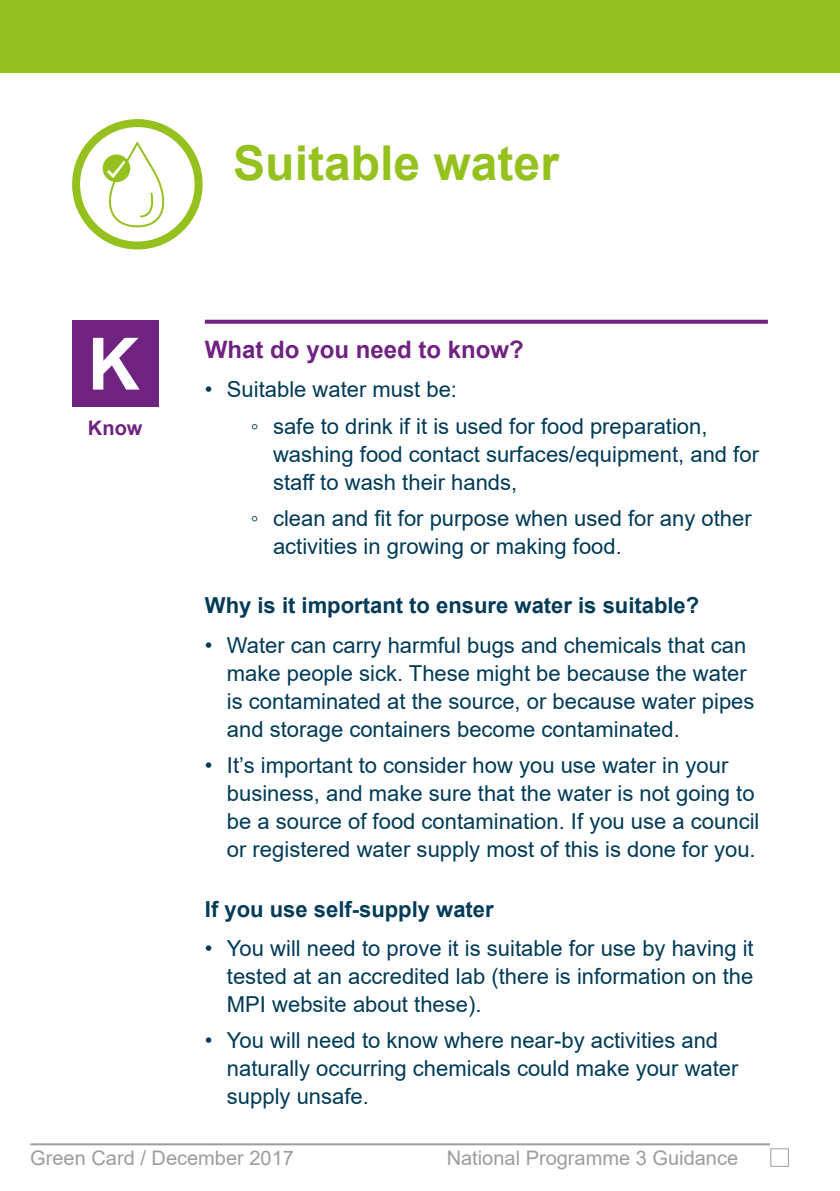
<style>
.page{position:relative;width:840px;height:1191px;background:#fff}
.page>*{position:absolute;margin:0;border:0;box-sizing:border-box;transform-origin:0 0}
.t1{font:700 48px "Arial";color:#95c11f}
.t2{font:700 24px "Arial";color:#702281}
.t3{font:22px/28px "Arial";color:#003a57}
.t4{font:700 22px "Arial";color:#003a57}
.t5{font:20px "Arial";color:#9d9d9c}
.t6{font:700 20px "Arial";color:#702281}
</style>
<div class="page">
<hr style="left:30px;top:1143px;width:739px;height:2px;background:#9d9d9c">
<div style="left:0;top:0;width:839px;height:72px;background:#95c11f"></div>
<div style="left:72px;top:320px;width:86px;height:87px;background:#702281"></div>
<svg style="left:93px;top:338px;width:46px;height:51px"></svg>
<svg style="left:72px;top:119px;width:130px;height:130px"></svg>
<svg style="left:205px;top:320px;width:562px;height:4px;background:#793089"></svg>
<div style="left:770px;top:1148px;width:18px;height:18px;background:#fff;border:1px solid #9d9d9c"></div>
<h1 class="t1" style="left:233px;top:129px;width:327px">Suitable water</h1>
<p class="t6" style="left:88px;top:414px;width:56px">Know</p>
<p class="t2" style="left:205px;top:332px;width:320px">What do you need to know?</p>
<p class="t3" style="left:251px;top:371px;width:458px;line-height:36.4px;text-indent:-46px">• Suitable water must be:<br>◦ safe to drink if it is used for food preparation,</p>
<p class="t3" style="left:273px;top:440px;width:487px">washing food contact surfaces/equipment, and for staff to wash their hands,</p>
<p class="t3" style="left:273px;top:504px;width:480px;text-indent:-22px">◦ clean and fit for purpose when used for any other activities in growing or making food.</p>
<p class="t4" style="left:205px;top:590px;width:495px">Why is it important to ensure water is suitable?</p>
<p class="t3" style="left:227px;top:631px;width:529px;text-indent:-22px">• Water can carry harmful bugs and chemicals that can make people sick. These might be because the water is contaminated at the source, or because water pipes and storage containers become contaminated.</p>
<p class="t3" style="left:227px;top:751px;width:533px;text-indent:-22px">• It’s important to consider how you use water in your business, and make sure that the water is not going to be a source of food contamination. If you use a council or registered water supply most of this is done for you.</p>
<p class="t4" style="left:205px;top:893px;width:290px">If you use self-supply water</p>
<p class="t3" style="left:227px;top:934px;width:528px;text-align:justify;text-indent:-22px">• You will need to prove it is suitable for use by having it tested at an accredited lab (there is information on the MPI website about these).</p>
<p class="t3" style="left:227px;top:1026px;width:513px;text-indent:-22px">• You will need to know where near-by activities and naturally occurring chemicals could make your water supply unsafe.</p>
<p class="t5" style="left:30px;top:1144px;width:265px">Green Card / December 2017</p>
<p class="t5" style="left:446px;top:1144px;width:293px">National Programme 3 Guidance</p>
</div>
